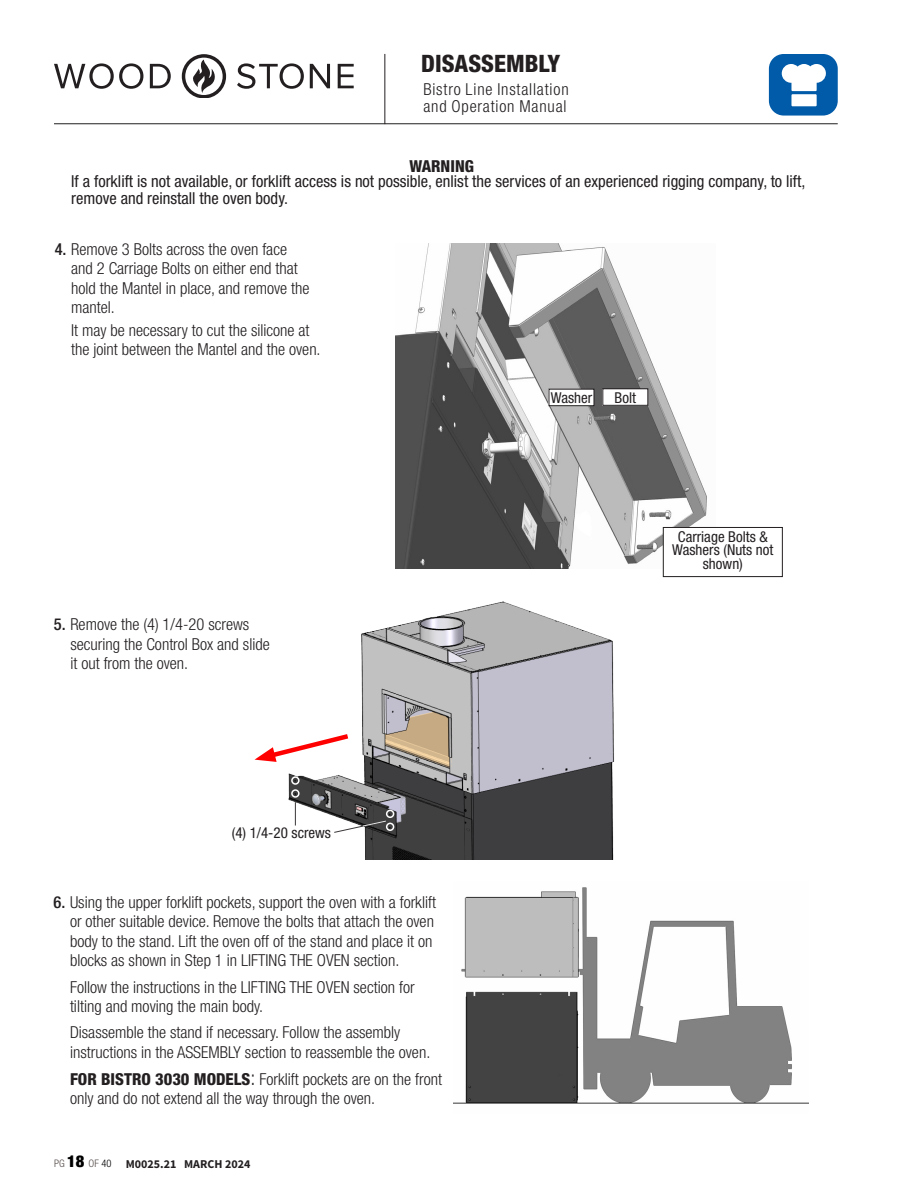
<style>
.page{position:relative;width:918px;height:1188px;background:#fff}
.page>*{position:absolute;margin:0;border:0;box-sizing:border-box;transform-origin:0 0}
.t1{font:800 condensed 24px "Helvetica Neue LT Std";color:#231f20}
.body_Numbered_list{font:300 condensed 16.5px/19.5px "Helvetica Neue LT Std";color:#231f20}
.callouts{font:condensed 16.5px/16.5px "Helvetica Neue LT Std";color:#231f20}
.body_Numbered_list-2{font:300 condensed 16.5px/17.2px "Helvetica Neue LT Std";letter-spacing:.05em;color:#231f20}
.page_head{font:800 condensed 16.5px "Helvetica Neue LT Std";color:#231f20}
.Text_Box_copy{font:condensed 15px/13.5px "Helvetica Neue LT Std";color:#231f20;text-align:center}
.callouts-2{font:condensed 15px "Helvetica Neue LT Std";color:#231f20}
.t2{font:700 12px "Source Sans Pro";color:#231f20}
.s1{font-weight:500}
.s2{font-weight:800}
.s3{font-size:21px}
.s4{font-family:"Helvetica Neue LT Std";font-weight:300;font-stretch:condensed;font-size:10.35px;color:#524a47}
.s5{font-family:"Helvetica Neue LT Std";font-weight:900;font-stretch:condensed;font-size:16.35px;color:#000}
.s6{font-family:"Helvetica Neue LT Std";font-weight:300;font-stretch:condensed;font-size:10.35px;color:#000}
</style>
<div class="page">
<hr style="left:54px;top:123px;width:784px;height:1px;background:#231f20">
<svg style="left:54px;top:54px;width:300px;height:44px"></svg>
<hr style="left:384px;top:54px;width:1px;height:70px;background:#231f20">
<div style="left:769px;top:54px;width:69px;height:62px;background:#015ba9;border-radius:15px"></div>
<div style="left:791px;top:94px;width:26px;height:12px;background:#fff"></div>
<svg style="left:782px;top:64px;width:44px;height:27px"></svg>
<img style="left:396px;top:243px;width:311px;height:326px">
<div style="left:549px;top:389px;width:45px;height:17px;background:#fff"></div>
<div style="left:549px;top:389px;width:45px;height:17px;border:1px solid #231f20"></div>
<div style="left:603px;top:389px;width:45px;height:16px;background:#fff"></div>
<div style="left:603px;top:389px;width:45px;height:17px;border:1px solid #231f20"></div>
<div style="left:663px;top:527px;width:119px;height:50px;background:#fff"></div>
<div style="left:663px;top:527px;width:120px;height:50px;border:1px solid #231f20"></div>
<img style="left:454px;top:887px;width:355px;height:217px">
<img style="left:288px;top:601px;width:326px;height:259px">
<svg style="left:255px;top:731px;width:98px;height:31px"></svg>
<div style="left:291px;top:776px;width:9px;height:9px;border:2px solid #fff;border-radius:50%"></div>
<div style="left:291px;top:789px;width:9px;height:9px;border:2px solid #fff;border-radius:50%"></div>
<div style="left:386px;top:810px;width:8px;height:8px;border:2px solid #fff;border-radius:50%"></div>
<div style="left:386px;top:823px;width:8px;height:8px;border:2px solid #fff;border-radius:50%"></div>
<svg style="left:295px;top:802px;width:1px;height:24px"></svg>
<svg style="left:333px;top:820px;width:54px;height:13px"></svg>
<p class="t1" style="left:421px;top:48px;width:141px">DISASSEMBLY</p>
<p class="body_Numbered_list-2" style="left:423px;top:80px;width:147px">Bistro Line Installation and Operation Manual</p>
<p class="page_head" style="left:409px;top:156px;width:66px">WARNING</p>
<p class="callouts" style="left:71px;top:173px;width:736px">If a forklift is not available, or forklift access is not possible, enlist the services of an experienced rigging company, to lift, remove and reinstall the oven body.</p>
<p class="body_Numbered_list" style="left:71px;top:239px;width:240px;text-indent:-16px"><span class="s1">4.</span> Remove 3 Bolts across the oven face and 2 Carriage Bolts on either end that hold the Mantel in place, and remove the mantel.</p>
<p class="body_Numbered_list" style="left:71px;top:320px;width:248px">It may be necessary to cut the silicone at the joint between the Mantel and the oven.</p>
<p class="body_Numbered_list" style="left:70px;top:614px;width:201px;text-indent:-16px"><span class="s1">5.</span> Remove the (4) 1/4-20 screws securing the Control Box and slide it out from the oven.</p>
<p class="callouts-2" style="left:232px;top:824px;width:101px">(4) 1/4-20 screws</p>
<p class="body_Numbered_list" style="left:70px;top:892px;width:368px;text-indent:-16px"><span class="s1">6.</span> Using the upper forklift pockets, support the oven with a forklift or other suitable device. Remove the bolts that attach the oven body to the stand. Lift the oven off of the stand and place it on blocks as shown in Step 1 in LIFTING THE OVEN section.</p>
<p class="body_Numbered_list" style="left:70px;top:977px;width:346px">Follow the instructions in the LIFTING THE OVEN section for tilting and moving the main body.</p>
<p class="body_Numbered_list" style="left:70px;top:1023px;width:359px">Disassemble the stand if necessary. Follow the assembly instructions in the ASSEMBLY section to reassemble the oven.</p>
<p class="body_Numbered_list" style="left:70px;top:1069px;width:373px"><span class="s2">FOR BISTRO 3030 MODELS</span><span class="s3">:</span> Forklift pockets are on the front only and do not extend all the way through the oven.</p>
<p class="t2" style="left:54px;top:1156px;width:198px"><span class="s4">PG</span> <span class="s5">18</span> <span class="s4">OF</span> <span class="s6">40</span> M0025.21 MARCH 2024</p>
<p class="Text_Box_copy" style="left:551px;top:391px;width:43px">Washer</p>
<p class="Text_Box_copy" style="left:615px;top:391px;width:23px">Bolt</p>
<p class="Text_Box_copy" style="left:672px;top:529px;width:103px">Carriage Bolts &amp;<br>Washers (Nuts not shown)</p>
</div>
